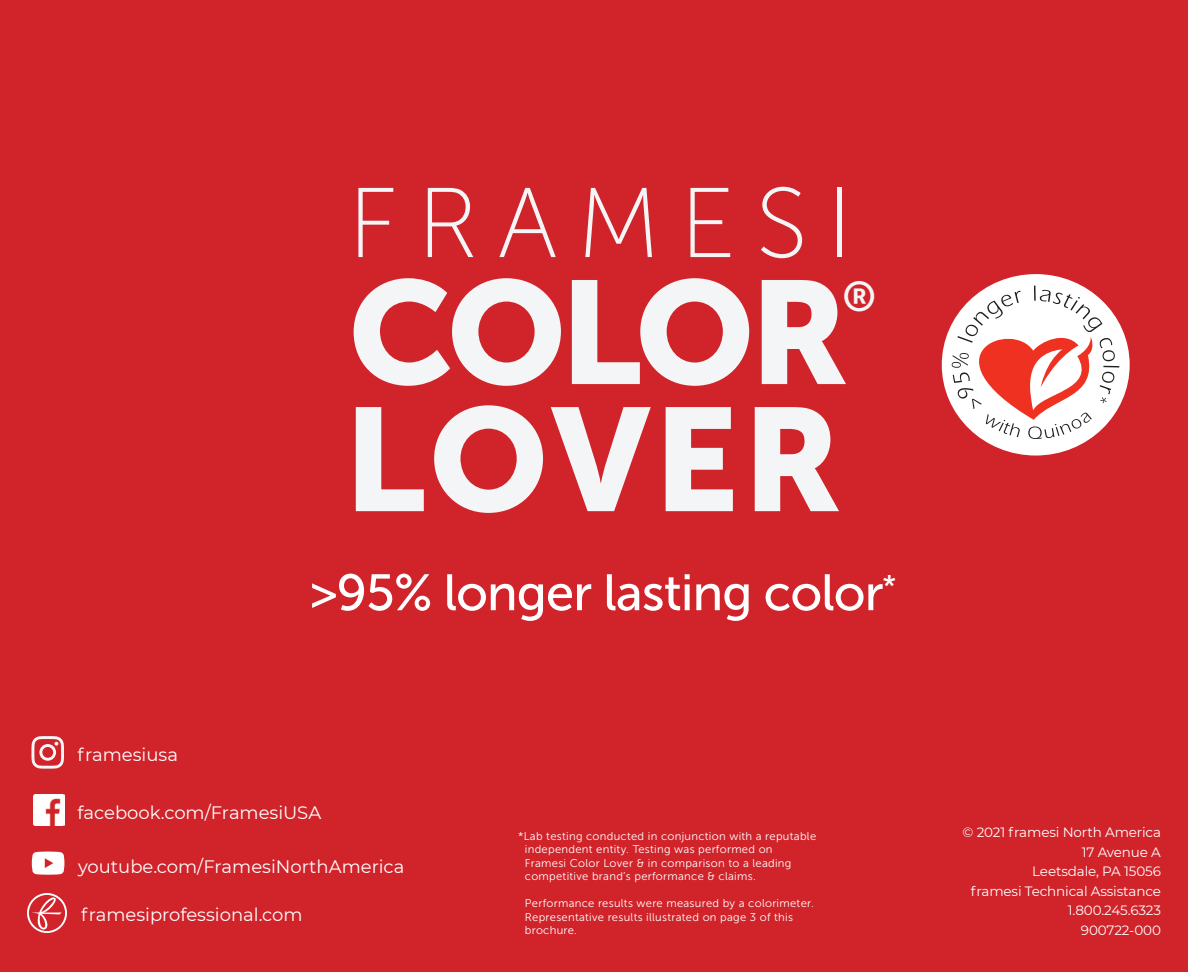
<style>
.page{position:relative;width:1188px;height:972px;background:#d1232a}
.page>*{position:absolute;margin:0;border:0;box-sizing:border-box;transform-origin:0 0}
.t1{font:145.65px/127.1px "Museo Sans 900";letter-spacing:-.005em;color:#f4f5f6}
.t2{font:98.85px "Museo Sans 100";letter-spacing:.195em;color:#f4f5f6}
.t3{font:51px "Museo Sans 500";letter-spacing:-.02em;color:#fff}
.t4{font:41.7px "Museo Sans 700";color:#f4f5f6}
.t5{font:18px "Montserrat";color:#fff}
.t6{font:13.5px/19.5px "Montserrat";letter-spacing:-.01em;color:#fff;text-align:right}
.t7{font:11.25px/13.5px "Museo Sans 300";letter-spacing:.025em;color:#fff}
</style>
<div class="page">
<div style="left:942px;top:274px;width:188px;height:182px;background:#fff;border-radius:50%"></div>
<svg style="left:32px;top:852px;width:32px;height:23px"></svg>
<svg style="left:31px;top:736px;width:33px;height:33px"></svg>
<img style="left:33px;top:795px;width:31px;height:31px">
<svg style="left:27px;top:893px;width:40px;height:40px"></svg>
<svg style="left:952px;top:286px;width:167px;height:153px"></svg>
<h2 class="t2" style="left:348px;top:171px;width:506px">FRAMESI</h2>
<h1 class="t1" style="left:344px;top:269px;width:507px">COLOR<br>LOVER</h1>
<h3 class="t4" style="left:842px;top:274px;width:35px">®</h3>
<h3 class="t5" style="left:78px;top:742px;width:102px">framesiusa</h3>
<h3 class="t3" style="left:309px;top:565px;width:589px">&gt;95% longer lasting color<sup>*</sup></h3>
<h3 class="t5" style="left:78px;top:800px;width:245px">facebook.com/FramesiUSA</h3>
<h3 class="t5" style="left:78px;top:855px;width:328px">youtube.com/FramesiNorthAmerica</h3>
<h3 class="t5" style="left:81px;top:903px;width:223px">framesiprofessional.com</h3>
<p class="t7" style="left:525px;top:829px;width:293px;text-indent:-7px">*Lab testing conducted in conjunction with a reputable independent entity. Testing was performed on Framesi Color Lover &amp; in comparison to a leading competitive brand’s performance &amp; claims.</p>
<p class="t7" style="left:525px;top:897px;width:290px">Performance results were measured by a colorimeter.<br>Representative results illustrated on page 3 of this brochure.</p>
<p class="t6" style="left:962px;top:822px;width:200px">© 2021 framesi North America<br>17 Avenue A<br>Leetsdale, PA 15056<br>framesi Technical Assistance<br>1.800.245.6323<br>900722-000</p>
</div>
